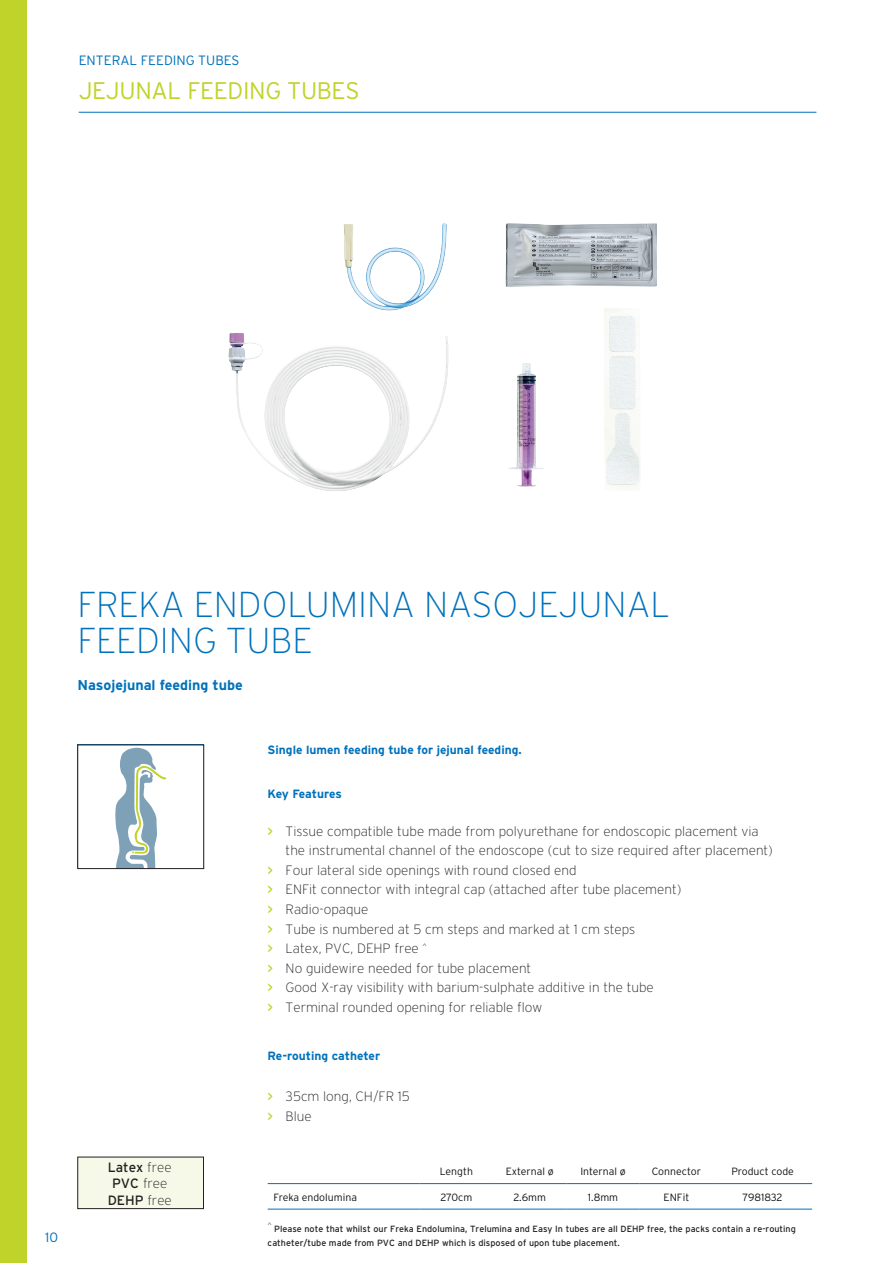
<style>
.page{position:relative;width:893px;height:1263px;background:#fff}
.page>*{position:absolute;margin:0;border:0;box-sizing:border-box;transform-origin:0 0}
.t1{font:200 36px/36px "Interstate";color:#0071bb}
.t2{font:300 24px "Interstate";letter-spacing:-.015em;color:#c0d32b}
.t3{font:700 14.25px "Interstate";color:#0071bb}
.t4{font:200 13.5px "Interstate";color:#231f20}
.t5{font:300 13.5px "Interstate";color:#0071bb}
.t6{font:13.5px "Interstate";color:#231f20}
.t7{font:700 12px "Interstate";color:#0071bb}
.t8{font:300 10.5px "Interstate";color:#111314}
.t9{font:9px "Interstate";color:#231f20}
.t10{font:200 7.8px "Interstate";color:#231f20}
.s1{font-weight:200}
.s2{font-weight:400}
.s3{font-weight:400;color:#c0d32b}
</style>
<div class="page">
<div style="left:0;top:0;width:26px;height:1263px;background:#c0d32b"></div>
<hr style="left:79px;top:112px;width:737px;height:1px;background:#0071bb">
<svg style="left:77px;top:744px;width:127px;height:125px"></svg>
<svg style="left:77px;top:1156px;width:127px;height:53px;background:#ebedde"></svg>
<hr style="left:268px;top:1183px;width:152px;height:1px;background:#0071bb">
<hr style="left:420px;top:1183px;width:73px;height:1px;background:#0071bb">
<hr style="left:493px;top:1183px;width:73px;height:1px;background:#0071bb">
<hr style="left:566px;top:1183px;width:74px;height:1px;background:#0071bb">
<hr style="left:640px;top:1183px;width:73px;height:1px;background:#0071bb">
<hr style="left:713px;top:1183px;width:99px;height:1px;background:#0071bb">
<hr style="left:268px;top:1209px;width:152px;height:1px;background:#0071bb">
<hr style="left:420px;top:1209px;width:73px;height:1px;background:#0071bb">
<hr style="left:493px;top:1209px;width:73px;height:1px;background:#0071bb">
<hr style="left:566px;top:1209px;width:74px;height:1px;background:#0071bb">
<hr style="left:640px;top:1209px;width:73px;height:1px;background:#0071bb">
<hr style="left:713px;top:1209px;width:99px;height:1px;background:#0071bb">
<img style="left:343px;top:223px;width:314px;height:88px">
<p class="t5" style="left:79px;top:52px;width:162px">ENTERAL FEEDING TUBES</p>
<p class="t2" style="left:79px;top:77px;width:282px">JEJUNAL FEEDING TUBES</p>
<p class="t5" style="left:45px;top:1229px;width:14px">10</p>
<p class="t1" style="left:77px;top:586px;width:594px">FREKA ENDOLUMINA NASOJEJUNAL<br>FEEDING TUBE</p>
<p class="t3" style="left:77px;top:677px;width:167px">Nasojejunal feeding tube</p>
<p class="t6" style="left:108px;top:1159px;width:66px">Latex <span class="s1">free</span></p>
<p class="t4" style="left:112px;top:1176px;width:57px"><span class="s2">PVC</span> free</p>
<p class="t6" style="left:108px;top:1192px;width:66px">DEHP <span class="s1">free</span></p>
<p class="t7" style="left:268px;top:743px;width:256px">Single lumen feeding tube for jejunal feeding.</p>
<p class="t7" style="left:268px;top:787px;width:76px">Key Features</p>
<p class="t4" style="left:268px;top:824px;width:492px"><span class="s3">&gt;</span> Tissue compatible tube made from polyurethane for endoscopic placement via</p>
<p class="t4" style="left:286px;top:843px;width:489px">the instrumental channel of the endoscope (cut to size required after placement)</p>
<p class="t4" style="left:268px;top:863px;width:310px"><span class="s3">&gt;</span> Four lateral side openings with round closed end</p>
<p class="t4" style="left:268px;top:882px;width:415px"><span class="s3">&gt;</span> ENFit connector with integral cap (attached after tube placement)</p>
<p class="t4" style="left:268px;top:902px;width:102px"><span class="s3">&gt;</span> Radio-opaque</p>
<p class="t4" style="left:268px;top:921px;width:369px"><span class="s3">&gt;</span> Tube is numbered at 5 cm steps and marked at 1 cm steps</p>
<p class="t4" style="left:268px;top:941px;width:161px"><span class="s3">&gt;</span> Latex, PVC, DEHP free <sup>^</sup></p>
<p class="t4" style="left:268px;top:960px;width:265px"><span class="s3">&gt;</span> No guidewire needed for tube placement</p>
<p class="t4" style="left:268px;top:980px;width:388px"><span class="s3">&gt;</span> Good X-ray visibility with barium-sulphate additive in the tube</p>
<p class="t4" style="left:268px;top:999px;width:276px"><span class="s3">&gt;</span> Terminal rounded opening for reliable flow</p>
<p class="t7" style="left:268px;top:1049px;width:114px">Re-routing catheter</p>
<p class="t4" style="left:268px;top:1089px;width:144px"><span class="s3">&gt;</span> 35cm long, CH/FR 15</p>
<p class="t4" style="left:268px;top:1109px;width:46px"><span class="s3">&gt;</span> Blue</p>
<p class="t8" style="left:440px;top:1165px;width:35px">Length</p>
<p class="t8" style="left:506px;top:1165px;width:50px">External ø</p>
<p class="t8" style="left:580px;top:1165px;width:47px">Internal ø</p>
<p class="t8" style="left:652px;top:1165px;width:51px">Connector</p>
<p class="t8" style="left:731px;top:1165px;width:64px">Product code</p>
<p class="t8" style="left:274px;top:1191px;width:85px">Freka endolumina</p>
<p class="t8" style="left:440px;top:1191px;width:33px">270cm</p>
<p class="t8" style="left:513px;top:1191px;width:34px">2.6mm</p>
<p class="t8" style="left:588px;top:1191px;width:32px">1.8mm</p>
<p class="t8" style="left:664px;top:1191px;width:27px">ENFit</p>
<p class="t8" style="left:743px;top:1191px;width:41px">7981832</p>
<p class="t10" style="left:268px;top:1220px;width:6px">^</p>
<p class="t9" style="left:274px;top:1224px;width:523px">Please note that whilst our Freka Endolumina, Trelumina and Easy In tubes are all DEHP free, the packs contain a re-routing</p>
<p class="t9" style="left:268px;top:1237px;width:354px">catheter/tube made from PVC and DEHP which is disposed of upon tube placement.</p>
</div>
